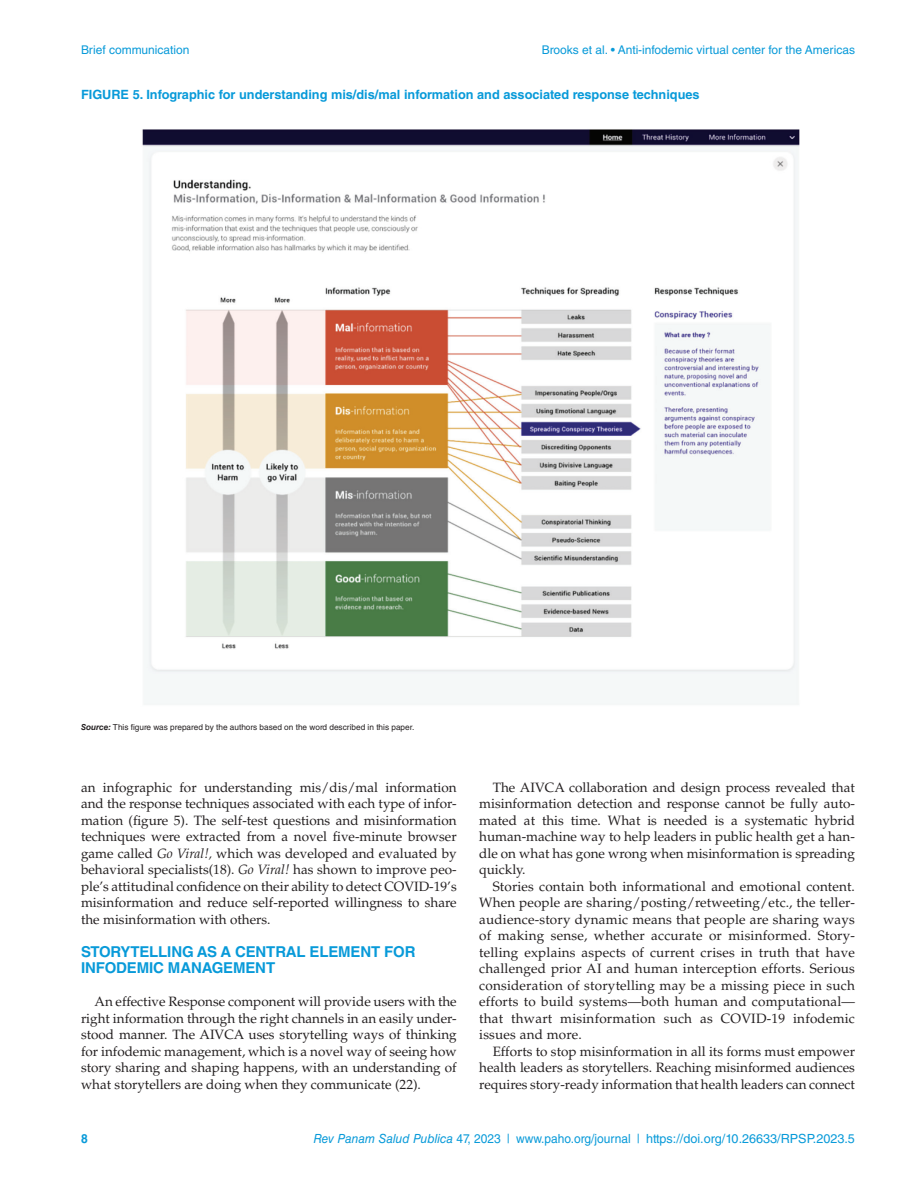
<style>
.page{position:relative;width:918px;height:1188px;background:#fff}
.page>*{position:absolute;margin:0;border:0;box-sizing:border-box;transform-origin:0 0}
.t1{font:700 15px/16.5px "Helvetica LT Std";letter-spacing:-.01em;color:#089ad9}
.t2{font:13.5px/16.5px "Palatino LT Std";color:#231f20;text-align:justify}
.t3{font:700 12.75px "Helvetica LT Std";color:#089ad9}
.t4{font:12.6px "Helvetica LT Std";color:#089ad9;scale:.95 1}
.t5{font:700 12.6px "Helvetica LT Std";color:#089ad9;scale:.95 1}
.t6{font:12px "Helvetica LT Std";color:#089ad9}
.t7{font:8.25px "Helvetica LT Std";color:#231f20}
.s1{font-weight:700;font-style:italic}
.s2{font-style:italic}
</style>
<div class="page">
<img style="left:142px;top:129px;width:658px;height:575px">
<p class="t6" style="left:81px;top:43px;width:110px">Brief communication</p>
<p class="t6" style="left:542px;top:43px;width:315px">Brooks et al. • Anti-infodemic virtual center for the Americas</p>
<p class="t3" style="left:81px;top:87px;width:620px">FIGURE 5. Infographic for understanding mis/dis/mal information and associated response techniques</p>
<p class="t7" style="left:81px;top:723px;width:335px"><span class="s1">Source:</span> This figure was prepared by the authors based on the word described in this paper.</p>
<p class="t2" style="left:81px;top:779px;width:377px">an infographic for understanding mis/dis/mal information and the response techniques associated with each type of infor&shy;mation (figure 5). The self-test questions and misinformation techniques were extracted from a novel five-minute browser game called <span class="s2">Go Viral!,</span> which was developed and evaluated by behavioral specialists(18). <span class="s2">Go Viral!</span> has shown to improve peo&shy;ple’s attitudinal confidence on their ability to detect COVID-19’s misinformation and reduce self-reported willingness to share the misinformation with others.</p>
<p class="t1" style="left:81px;top:943px;width:336px">STORYTELLING AS A CENTRAL ELEMENT FOR<br>INFODEMIC MANAGEMENT</p>
<p class="t2" style="left:81px;top:994px;width:377px;text-indent:14px">An effective Response component will provide users with the right information through the right channels in an easily under&shy;stood manner. The AIVCA uses storytelling ways of thinking for infodemic management, which is a novel way of seeing how story sharing and shaping happens, with an understanding of what storytellers are doing when they communicate (22).</p>
<p class="t2" style="left:479px;top:779px;width:377px;text-indent:14px">The AIVCA collaboration and design process revealed that misinformation detection and response cannot be fully auto&shy;mated at this time. What is needed is a systematic hybrid human-machine way to help leaders in public health get a han&shy;dle on what has gone wrong when misinformation is spreading quickly.</p>
<p class="t2" style="left:479px;top:878px;width:377px;text-indent:14px">Stories contain both informational and emotional content.<br>When people are sharing/posting/retweeting/etc., the teller&shy;audience-story dynamic means that people are sharing ways of making sense, whether accurate or misinformed. Story&shy;telling explains aspects of current crises in truth that have challenged prior AI and human interception efforts. Serious consideration of storytelling may be a missing piece in such efforts to build systems—both human and computational— that thwart misinformation such as COVID-19 infodemic issues and more.</p>
<p class="t2" style="left:479px;top:1043px;width:377px;text-indent:14px">Efforts to stop misinformation in all its forms must empower health leaders as storytellers. Reaching misinformed audiences requires story-ready information that health leaders can connect</p>
<p class="t5" style="left:81px;top:1131px;width:9px">8</p>
<p class="t4" style="left:313px;top:1131px;width:572px"><span class="s2">Rev Panam Salud Publica</span> 47, 2023 | www.paho.org/journal | https://doi.org/10.26633/RPSP.2023.5</p>
</div>
